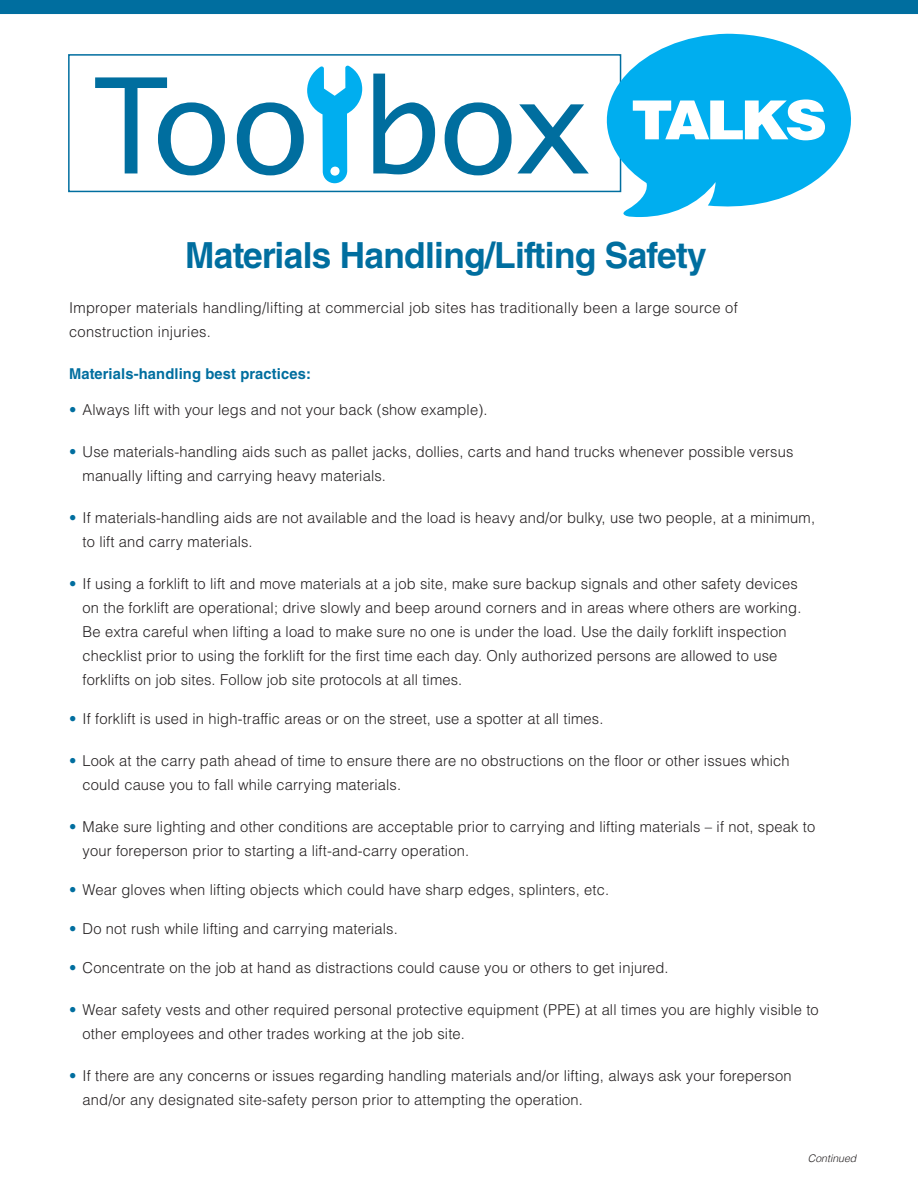
<style>
.page{position:relative;width:918px;height:1188px;background:#fff}
.page>*{position:absolute;margin:0;border:0;box-sizing:border-box;transform-origin:0 0}
.t1{font:700 36px "Helvetica LT Std";letter-spacing:-.02em;color:#006e9f}
.t2{font:300 15px/24px "Helvetica LT Std";letter-spacing:.01em;color:#231f20}
.t3{font:700 15px "Helvetica LT Std";letter-spacing:.01em;color:#006e9f}
.t4{font:italic 300 10.5px "Helvetica";color:#231f20}
.s1{color:#006e9f}
</style>
<div class="page">
<div style="left:0;top:0;width:918px;height:14px;background:#006e9f"></div>
<div style="left:68px;top:54px;width:553px;height:138px;background:#fff;border:2px solid #006e9f"></div>
<svg style="left:95px;top:74px;width:484px;height:101px"></svg>
<svg style="left:307px;top:65px;width:55px;height:118px"></svg>
<svg style="left:579px;top:34px;width:272px;height:183px;fill:#00aeef"></svg>
<svg style="left:633px;top:99px;width:192px;height:41px"></svg>
<h1 class="t1" style="left:185px;top:233px;width:523px">Materials Handling/Lifting Safety</h1>
<p class="t2" style="left:69px;top:295px;width:670px">Improper materials handling/lifting at commercial job sites has traditionally been a large source of construction injuries.</p>
<p class="t3" style="left:69px;top:365px;width:243px">Materials-handling best practices:</p>
<p class="t2" style="left:69px;top:397px;width:420px"><span class="s1">•</span> Always lift with your legs and not your back (show example).</p>
<p class="t2" style="left:83px;top:439px;width:712px;text-indent:-13px"><span class="s1">•</span> Use materials-handling aids such as pallet jacks, dollies, carts and hand trucks whenever possible versus manually lifting and carrying heavy materials.</p>
<p class="t2" style="left:83px;top:505px;width:734px;text-indent:-13px"><span class="s1">•</span> If materials-handling aids are not available and the load is heavy and/or bulky, use two people, at a minimum, to lift and carry materials.</p>
<p class="t2" style="left:83px;top:571px;width:720px;text-indent:-13px"><span class="s1">•</span> If using a forklift to lift and move materials at a job site, make sure backup signals and other safety devices on the forklift are operational; drive slowly and beep around corners and in areas where others are working.<br>Be extra careful when lifting a load to make sure no one is under the load. Use the daily forklift inspection checklist prior to using the forklift for the first time each day. Only authorized persons are allowed to use forklifts on job sites. Follow job site protocols at all times.</p>
<p class="t2" style="left:69px;top:706px;width:536px"><span class="s1">•</span> If forklift is used in high-traffic areas or on the street, use a spotter at all times.</p>
<p class="t2" style="left:83px;top:748px;width:709px;text-indent:-13px"><span class="s1">•</span> Look at the carry path ahead of time to ensure there are no obstructions on the floor or other issues which could cause you to fall while carrying materials.</p>
<p class="t2" style="left:83px;top:814px;width:734px;text-indent:-13px"><span class="s1">•</span> Make sure lighting and other conditions are acceptable prior to carrying and lifting materials – if not, speak to your foreperson prior to starting a lift-and-carry operation.</p>
<p class="t2" style="left:69px;top:877px;width:542px"><span class="s1">•</span> Wear gloves when lifting objects which could have sharp edges, splinters, etc.</p>
<p class="t2" style="left:69px;top:916px;width:330px"><span class="s1">•</span> Do not rush while lifting and carrying materials.</p>
<p class="t2" style="left:69px;top:955px;width:601px"><span class="s1">•</span> Concentrate on the job at hand as distractions could cause you or others to get injured.</p>
<p class="t2" style="left:83px;top:997px;width:738px;text-indent:-13px"><span class="s1">•</span> Wear safety vests and other required personal protective equipment (PPE) at all times you are highly visible to other employees and other trades working at the job site.</p>
<p class="t2" style="left:83px;top:1063px;width:710px;text-indent:-13px"><span class="s1">•</span> If there are any concerns or issues regarding handling materials and/or lifting, always ask your foreperson and/or any designated site-safety person prior to attempting the operation.</p>
<p class="t4" style="left:808px;top:1150px;width:50px">Continued</p>
</div>
